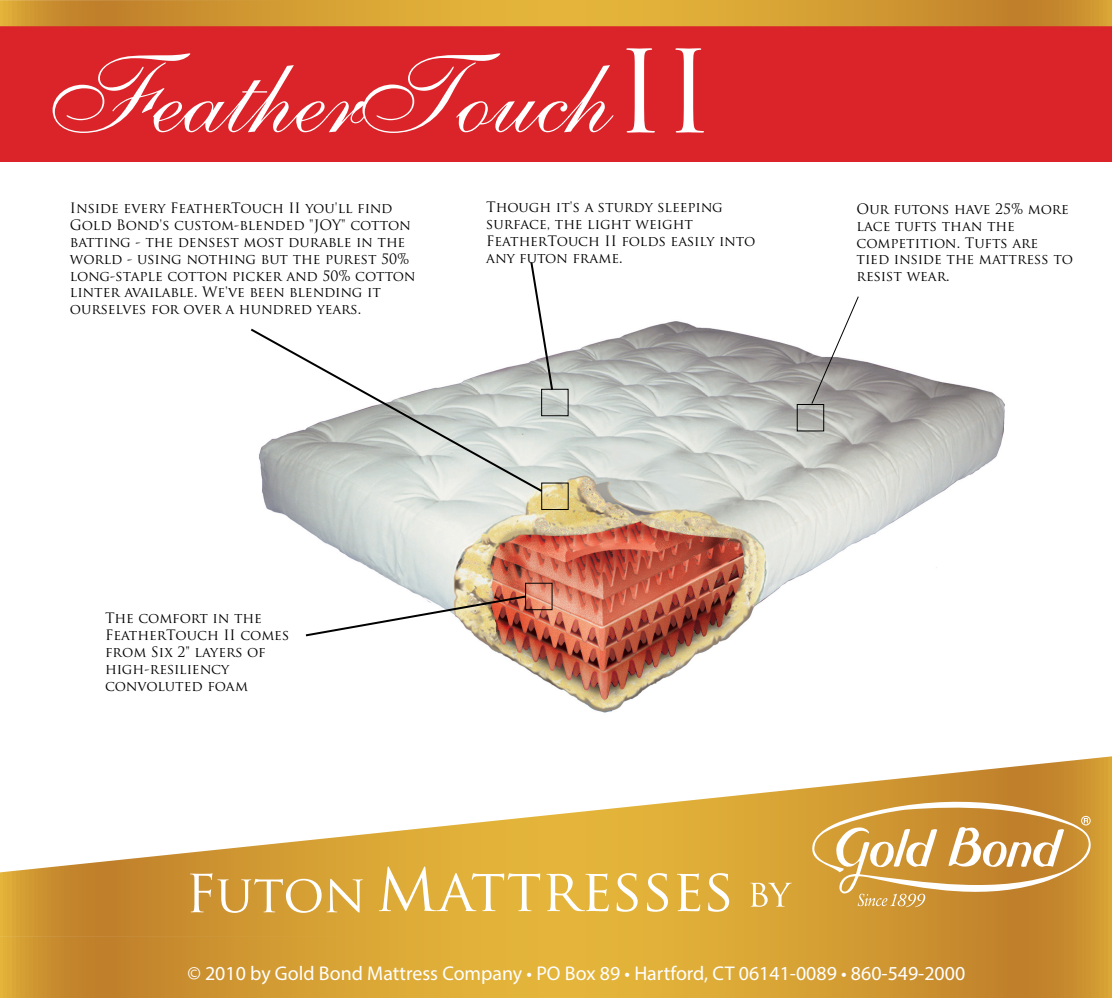
<style>
.page{position:relative;width:1112px;height:998px;background:#fff}
.page>*{position:absolute;margin:0;border:0;box-sizing:border-box;transform-origin:0 0}
.t1{font:111.5px "Shelley Allegro Script";color:#fff}
.t2{font:19.9px "Myriad Pro";color:#fff}
.t3{font:14px/16.8px "Trajan Pro";color:#000}
.s1{font-family:"Trajan Pro"}
</style>
<div class="page">
<img style="left:262px;top:321px;width:743px;height:392px">
<svg style="left:250px;top:327px;width:294px;height:166px"></svg>
<div style="left:1px;top:26px;width:1110px;height:136px;background:#da2429"></div>
<div style="left:541px;top:482px;width:27px;height:28px;border:1px solid #000"></div>
<div style="left:541px;top:388px;width:27px;height:28px;border:1px solid #000"></div>
<div style="left:525px;top:582px;width:27px;height:28px;border:1px solid #000"></div>
<div style="left:796px;top:404px;width:28px;height:27px;border:1px solid #000"></div>
<img style="left:303px;top:594px;width:224px;height:43px">
<svg style="left:529px;top:262px;width:25px;height:130px"></svg>
<svg style="left:810px;top:296px;width:49px;height:109px"></svg>
<svg style="left:0;top:0;width:1111px;height:26px;background:#d39d33"></svg>
<svg style="left:0;top:756px;width:1111px;height:178px"></svg>
<svg style="left:0;top:934px;width:1111px;height:63px;background:#d39d33"></svg>
<svg style="left:808px;top:794px;width:283px;height:112px;background:#d3a254"></svg>
<svg style="left:378px;top:866px;width:162px;height:44px"></svg>
<svg style="left:546px;top:873px;width:62px;height:38px"></svg>
<svg style="left:616px;top:872px;width:21px;height:39px"></svg>
<svg style="left:646px;top:872px;width:22px;height:39px"></svg>
<svg style="left:676px;top:873px;width:24px;height:38px"></svg>
<svg style="left:708px;top:872px;width:21px;height:39px"></svg>
<svg style="left:750px;top:882px;width:41px;height:24px"></svg>
<svg style="left:190px;top:873px;width:173px;height:39px;background:#dbae5b"></svg>
<h1 class="t1" style="left:35px;top:30px;width:679px">FeatherTouch <span class="s1">II</span></h1>
<p class="t3" style="left:70px;top:200px;width:347px">Inside every FeatherTouch II you'll find Gold Bond's custom-blended "JOY" cotton batting - the densest most durable in the world - using nothing but the purest 50% long-staple cotton picker and 50% cotton linter available. We've been blending it ourselves for over a hundred years.</p>
<p class="t3" style="left:486px;top:198px;width:271px">Though it's a sturdy sleeping surface, the light weight<br>FeatherTouch II folds easily into any futon frame.</p>
<p class="t3" style="left:856px;top:200px;width:218px">Our futons have 25% more lace tufts than the competition. Tufts are tied inside the mattress to resist wear.</p>
<p class="t3" style="left:105px;top:609px;width:186px">The comfort in the<br>FeatherTouch II comes from Six 2" layers of high-resiliency convoluted foam</p>
<h2 class="t2" style="left:187px;top:961px;width:779px">© 2010 by Gold Bond Mattress Company • PO Box 89 • Hartford, CT 06141-0089 • 860-549-2000</h2>
</div>
